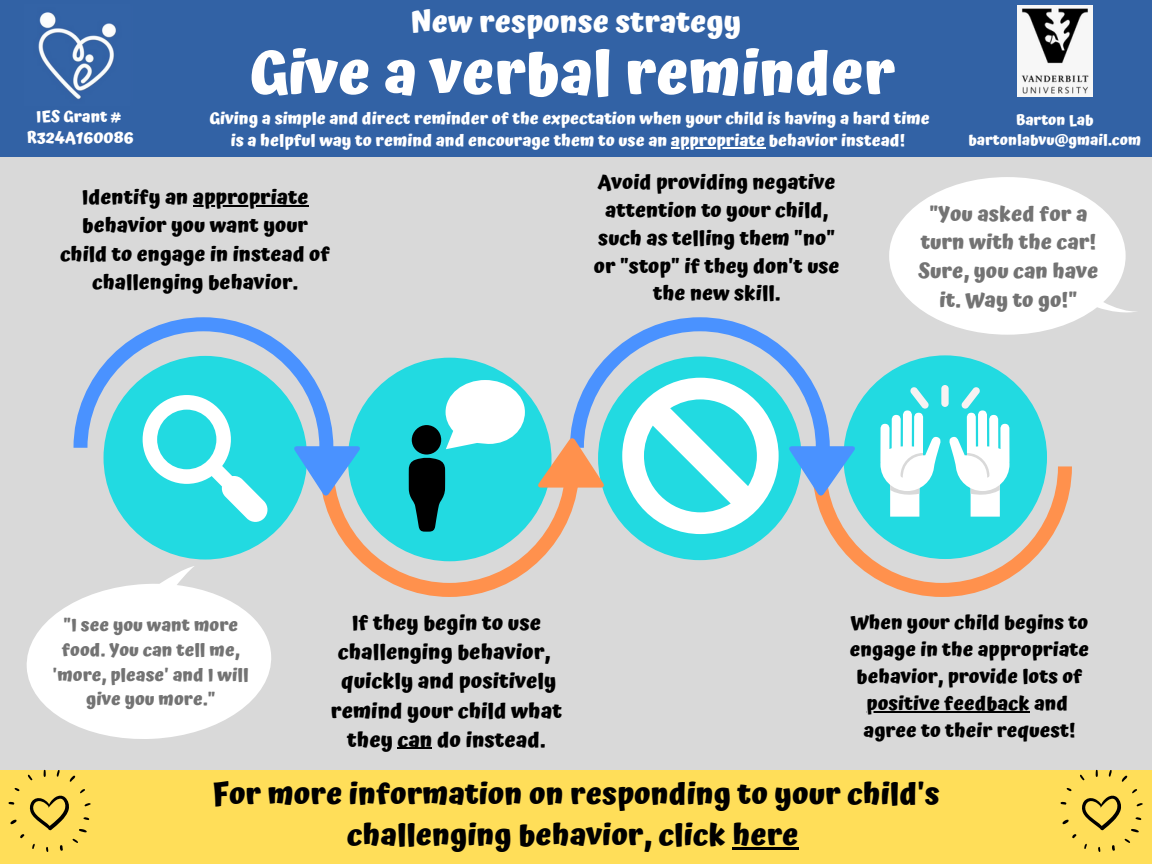
<style>
.page{position:relative;width:1152px;height:864px;background:#d9d9d9}
.page>*{position:absolute;margin:0;border:0;box-sizing:border-box;transform-origin:0 0}
.t1{font:700 60px "Atma";color:#fff}
.t2{font:700 30px/41.7px "Atma";color:#000;text-align:center}
.t3{font:700 30px "Atma";color:#fff}
.t4{font:700 20.85px/29.2px "Atma";color:#000;text-align:center}
.t5{font:700 20.7px/28.7px "Atma";color:#737373;text-align:center}
.t6{font:700 20.25px/27.8px "Atma";color:#000;text-align:center}
.t7{font:700 19.5px/27px "Atma";color:#000;text-align:center}
.t8{font:700 17.85px/24.6px "Atma";color:#737373;text-align:center}
.t9{font:700 16.5px "Atma";color:#fff}
.t10{font:700 15.9px "Atma";color:#fff}
.t11{font:700 15px "Atma";color:#fff}
</style>
<div class="page">
<div style="left:0;top:0;width:1152px;height:156px;background:#3262a5"></div>
<div style="left:0;top:770px;width:1152px;height:94px;background:#ffde59"></div>
<img style="left:24px;top:4px;width:108px;height:102px">
<svg style="left:43px;top:770px;width:3px;height:7px"></svg>
<svg style="left:28px;top:775px;width:5px;height:6px"></svg>
<svg style="left:70px;top:775px;width:6px;height:7px"></svg>
<svg style="left:57px;top:770px;width:3px;height:7px"></svg>
<svg style="left:9px;top:788px;width:82px;height:64px"></svg>
<svg style="left:1096px;top:770px;width:2px;height:7px"></svg>
<svg style="left:1080px;top:775px;width:5px;height:6px"></svg>
<svg style="left:1122px;top:775px;width:6px;height:7px"></svg>
<svg style="left:1109px;top:770px;width:3px;height:7px"></svg>
<svg style="left:1061px;top:788px;width:82px;height:64px"></svg>
<img style="left:1017px;top:5px;width:75px;height:91px">
<svg style="left:26px;top:597px;width:245px;height:142px;fill:#fff"></svg>
<svg style="left:74px;top:177px;width:1062px;height:420px"></svg>
<hr style="left:193px;top:205px;width:115px;height:2px;background:#000">
<hr style="left:398px;top:748px;width:34px;height:1px;background:#000">
<hr style="left:867px;top:711px;width:163px;height:1px;background:#000">
<hr style="left:732px;top:848px;width:67px;height:2px;background:#000">
<hr style="left:671px;top:147px;width:94px;height:1px;background:#fff">
<p class="t10" style="left:36px;top:107px;width:86px">IES Grant #</p>
<p class="t10" style="left:27px;top:129px;width:108px">R324A160086</p>
<p class="t3" style="left:411px;top:4px;width:332px">New response strategy</p>
<p class="t1" style="left:250px;top:38px;width:647px">Give a verbal reminder</p>
<p class="t9" style="left:210px;top:108px;width:722px">Giving a simple and direct reminder of the expectation when your child is having a hard time</p>
<p class="t9" style="left:231px;top:131px;width:676px">is a helpful way to remind and encourage them to use an appropriate behavior instead!</p>
<p class="t11" style="left:1016px;top:111px;width:79px">Barton Lab</p>
<p class="t11" style="left:968px;top:131px;width:174px">bartonlabvu@gmail.com</p>
<p class="t6" style="left:60px;top:183px;width:272px;line-height:28.2px">Identify an appropriate behavior you want your child to engage in instead of challenging behavior.</p>
<p class="t6" style="left:594px;top:169px;width:247px">Avoid providing negative attention to your child, such as telling them "no" or "stop" if they don't use the new skill.</p>
<p class="t5" style="left:918px;top:199px;width:182px">"You asked for a turn with the car!<br>Sure, you can have it. Way to go!"</p>
<p class="t8" style="left:53px;top:613px;width:197px">"I see you want more food. You can tell me, 'more, please' and I will give you more."</p>
<p class="t4" style="left:331px;top:608px;width:233px">If they begin to use challenging behavior, quickly and positively remind your child what they can do instead.</p>
<p class="t7" style="left:850px;top:609px;width:241px">When your child begins to engage in the appropriate behavior, provide lots of positive feedback and</p>
<p class="t7" style="left:864px;top:717px;width:213px">agree to their request!</p>
<p class="t2" style="left:212px;top:773px;width:729px">For more information on responding to your child's challenging behavior, click here</p>
</div>
